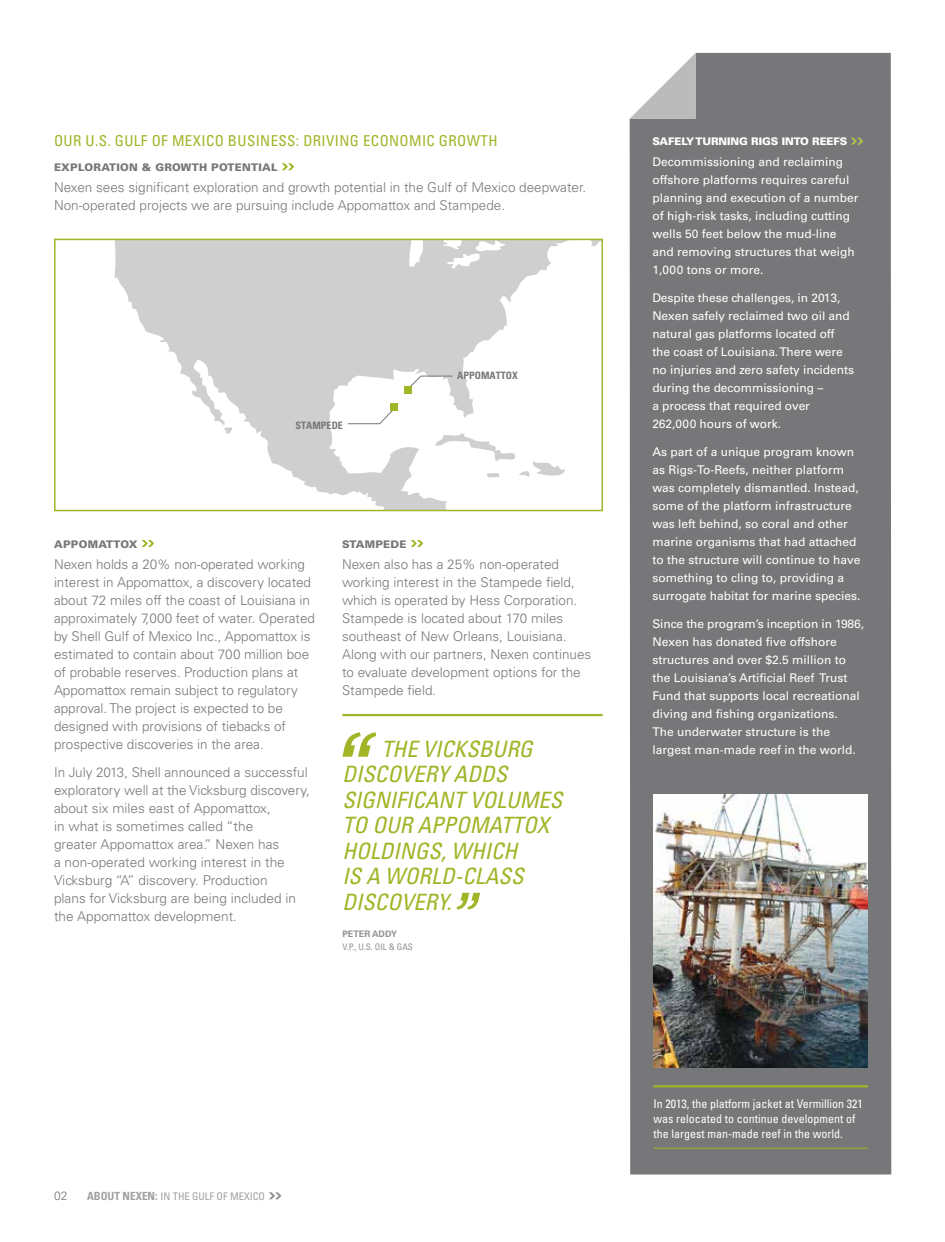
<style>
.page{position:relative;width:945px;height:1242px;background:#fff}
.page>*{position:absolute;margin:0;border:0;box-sizing:border-box;transform-origin:0 0}
.t1{font:italic condensed 22.5px/25.5px "Univers LT Std";color:#a2b427}
.t2{font:condensed 15px "Univers LT Std";letter-spacing:.025em;color:#a2b427}
.t3{font:300 13.5px/18px "Univers LT Std";color:#77777a}
.t4{font:12px/18px "Univers LT Std";color:#fff}
.t5{font:condensed 12px/15px "Univers LT Std";color:#fff}
.t6{font:300 12px "Univers LT Std";color:#77777a}
.t7{font:900 10.5px "Univers LT Std";letter-spacing:.025em;color:#77777a}
.t8{font:condensed 10.5px "Univers LT Std";color:#a0a0a2}
.t9{font:900 10.5px "Univers LT Std";letter-spacing:-.01em;color:#fff}
.t10{font:700 condensed 10.2px "Univers LT Std";color:#77777a}
.t11{font:condensed 9px "Univers LT Std";color:#939295}
.t12{font:700 9px "Univers LT Std";color:#939295}
.s1{font-weight:700;font-size:11.25px}
</style>
<div class="page">
<svg style="left:269px;top:1192px;width:12px;height:7px"></svg>
<svg style="left:282px;top:163px;width:12px;height:7px"></svg>
<svg style="left:114px;top:242px;width:485px;height:266px"></svg>
<svg style="left:347px;top:376px;width:106px;height:48px"></svg>
<div style="left:390px;top:404px;width:8px;height:7px;background:#a2b427"></div>
<div style="left:404px;top:386px;width:8px;height:8px;background:#a2b427"></div>
<div style="left:54px;top:239px;width:549px;height:272px;border:2px solid #a2b427"></div>
<svg style="left:142px;top:540px;width:12px;height:7px"></svg>
<svg style="left:411px;top:540px;width:12px;height:7px"></svg>
<hr style="left:342px;top:714px;width:261px;height:2px;background:#a2b427">
<svg style="left:342px;top:732px;width:34px;height:25px"></svg>
<svg style="left:457px;top:893px;width:23px;height:17px"></svg>
<div style="left:630px;top:53px;width:261px;height:1121px;background:#77777a"></div>
<svg style="left:630px;top:53px;width:66px;height:66px"></svg>
<svg style="left:851px;top:138px;width:12px;height:7px"></svg>
<img style="left:653px;top:794px;width:215px;height:273px">
<hr style="left:653px;top:1085px;width:215px;height:2px;background:#a2b427">
<hr style="left:653px;top:1148px;width:215px;height:1px;background:#a2b427">
<p class="t2" style="left:54px;top:131px;width:445px">OUR U.S. GULF OF MEXICO BUSINESS: DRIVING ECONOMIC GROWTH</p>
<p class="t7" style="left:54px;top:161px;width:225px">EXPLORATION &amp; GROWTH POTENTIAL</p>
<p class="t3" style="left:54px;top:178px;width:534px">Nexen sees significant exploration and growth potential in the Gulf of Mexico deepwater.<br>Non-operated projects we are pursuing include Appomattox and Stampede.</p>
<p class="t10" style="left:295px;top:419px;width:49px">STAMPEDE</p>
<p class="t10" style="left:457px;top:370px;width:62px">APPOMATTOX</p>
<p class="t7" style="left:54px;top:537px;width:85px">APPOMATTOX</p>
<p class="t3" style="left:54px;top:555px;width:263px">Nexen holds a 20% non-operated working interest in Appomattox, a discovery located about 72 miles off the coast of Louisiana in approximately 7,000 feet of water. Operated by Shell Gulf of Mexico Inc., Appomattox is estimated to contain about 700 million boe of probable reserves. Production plans at Appomattox remain subject to regulatory approval. The project is expected to be designed with provisions of tiebacks of prospective discoveries in the area.</p>
<p class="t3" style="left:54px;top:763px;width:257px">In July 2013, Shell announced a successful exploratory well at the Vicksburg discovery, about six miles east of Appomattox,<br>in what is sometimes called “the<br>greater Appomattox area.” Nexen has<br>a non-operated working interest in the Vicksburg “A” discovery. Production<br>plans for Vicksburg are being included in the Appomattox development.</p>
<p class="t7" style="left:342px;top:537px;width:66px">STAMPEDE</p>
<p class="t3" style="left:342px;top:555px;width:251px">Nexen also has a 25% non-operated working interest in the Stampede field, which is operated by Hess Corporation.<br>Stampede is located about 170 miles southeast of New Orleans, Louisiana.<br>Along with our partners, Nexen continues to evaluate development options for the Stampede field.</p>
<h1 class="t1" style="left:342px;top:736px;width:222px;text-indent:39px">THE VICKSBURG<br>DISCOVERY ADDS<br>SIGNIFICANT VOLUMES<br>TO OUR APPOMATTOX<br>HOLDINGS, WHICH<br>IS A WORLD-CLASS<br>DISCOVERY.</h1>
<p class="t12" style="left:342px;top:928px;width:56px">PETER ADDY</p>
<p class="t11" style="left:342px;top:941px;width:72px">V.P., U.S. OIL &amp; GAS</p>
<p class="t6" style="left:54px;top:1188px;width:15px">02</p>
<p class="t8" style="left:87px;top:1190px;width:180px"><span class="s1">ABOUT NEXEN:</span> IN THE GULF OF MEXICO</p>
<p class="t9" style="left:652px;top:134px;width:197px">SAFELY TURNING RIGS INTO REEFS</p>
<p class="t4" style="left:652px;top:153px;width:208px">Decommissioning and reclaiming offshore platforms requires careful planning and execution of a number of high-risk tasks, including cutting wells 50 feet below the mud-line and removing structures that weigh<br>1,000 tons or more.</p>
<p class="t4" style="left:652px;top:289px;width:203px">Despite these challenges, in 2013,<br>Nexen safely reclaimed two oil and natural gas platforms located off the coast of Louisiana. There were no injuries and zero safety incidents during the decommissioning –<br>a process that required over<br>262,000 hours of work.</p>
<p class="t4" style="left:652px;top:443px;width:210px">As part of a unique program known as Rigs-To-Reefs, neither platform was completely dismantled. Instead, some of the platform infrastructure was left behind, so coral and other marine organisms that had attached to the structure will continue to have something to cling to, providing a surrogate habitat for marine species.</p>
<p class="t4" style="left:652px;top:614px;width:213px">Since the program’s inception in 1986, Nexen has donated five offshore structures and over $2.5 million to the Louisiana’s Artificial Reef Trust Fund that supports local recreational diving and fishing organizations.<br>The underwater structure is the largest man-made reef in the world.</p>
<p class="t5" style="left:653px;top:1096px;width:211px">In 2013, the platform jacket at Vermillion 321 was relocated to continue development of the largest man-made reef in the world.</p>
</div>
